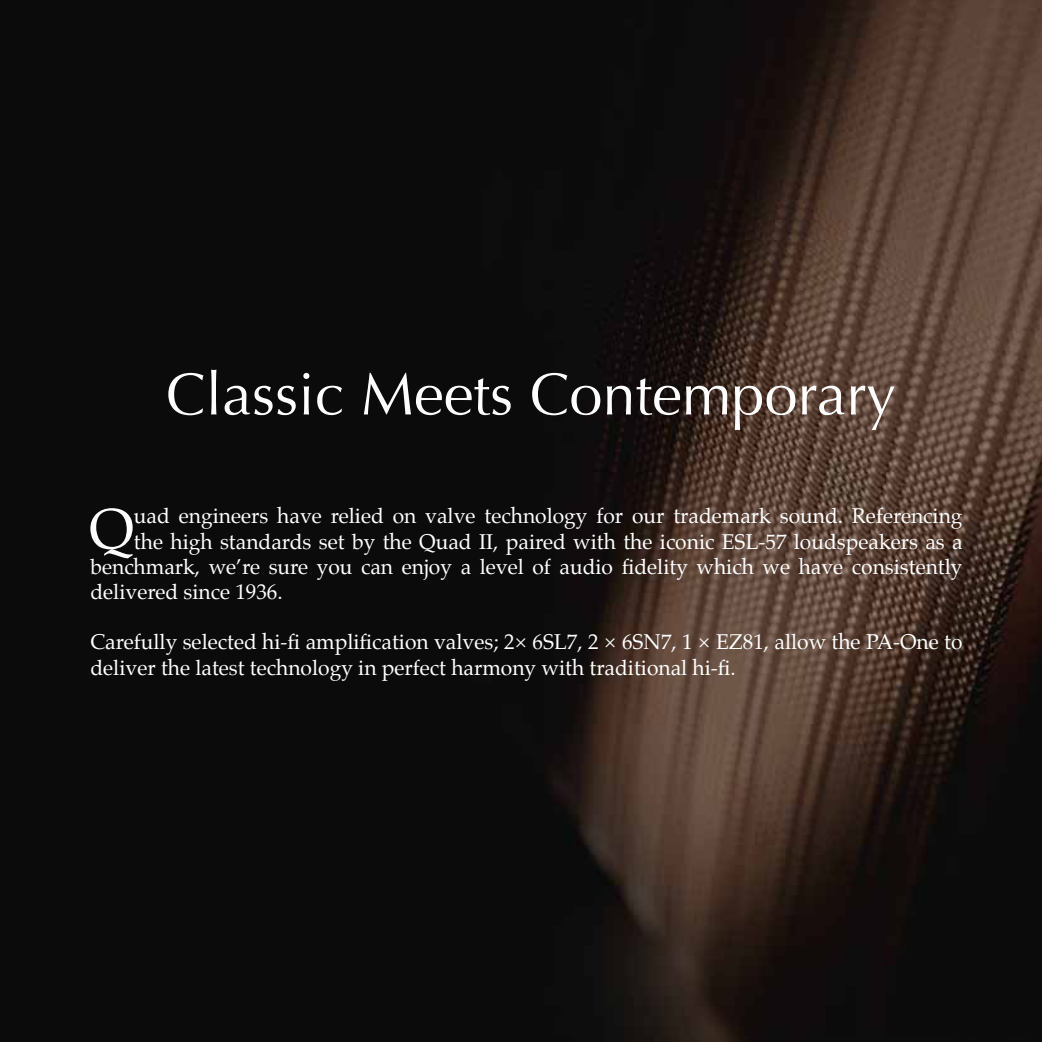
<style>
.page{position:relative;width:1042px;height:1042px;background:#fff}
.page>*{position:absolute;margin:0;border:0;box-sizing:border-box;transform-origin:0 0}
.t1{font:59.5px "Optima";color:#fff}
.t2{font:57.05px "Palatino";color:#fff}
.t3{font:21px/25.2px "Palatino";color:#fff}
</style>
<div class="page">
<img style="left:0;top:0;width:1042px;height:1042px">
<h1 class="t1" style="left:166px;top:360px;width:731px">Classic Meets Contemporary</h1>
<h2 class="t2" style="left:89px;top:482px;width:46px">Q</h2>
<p class="t3" style="left:134px;top:503px;width:830px">uad engineers have relied on valve technology for our trademark sound. Referencing</p>
<p class="t3" style="left:134px;top:529px;width:830px">the high standards set by the Quad II, paired with the iconic ESL-57 loudspeakers as a</p>
<p class="t3" style="left:90px;top:554px;width:873px">benchmark, we’re sure you can enjoy a level of audio fidelity which we have consistently</p>
<p class="t3" style="left:90px;top:579px;width:194px">delivered since 1936.</p>
<p class="t3" style="left:90px;top:629px;width:873px">Carefully selected hi-fi amplification valves; 2× 6SL7, 2 × 6SN7, 1 × EZ81, allow the PA-One to deliver the latest technology in perfect harmony with traditional hi-fi.</p>
</div>
